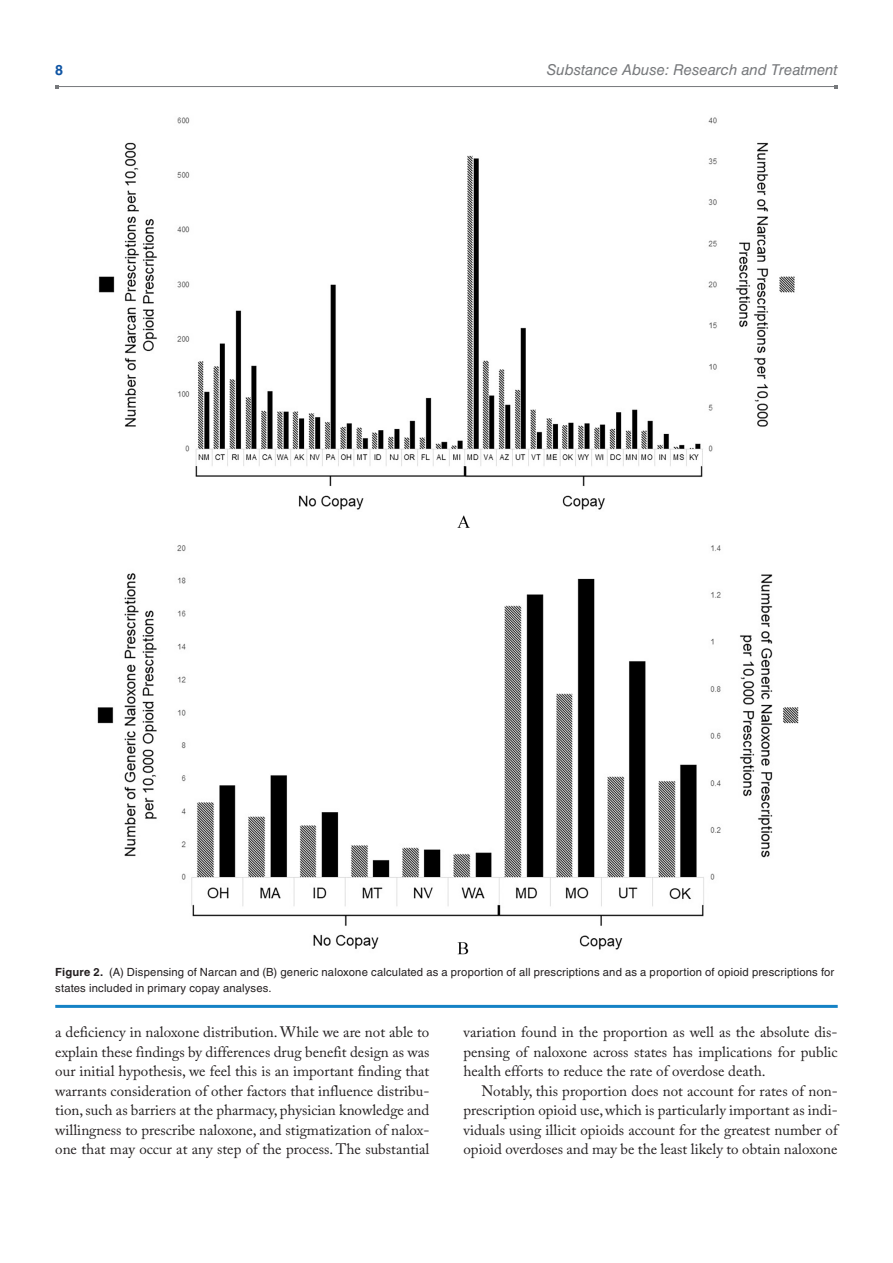
<style>
.page{position:relative;width:893px;height:1263px;background:#fff}
.page>*{position:absolute;margin:0;border:0;box-sizing:border-box;transform-origin:0 0}
.t1{font:15px/19.5px "Adobe Caslon Pro";color:#231f20;text-align:justify}
.t2{font:italic 15px "Helvetica LT Std";letter-spacing:-.005em;color:#76787b}
.t3{font:700 14.25px "Helvetica LT Std";color:#1055a4}
.t4{font:11.25px/16.5px "Helvetica LT Std";letter-spacing:.015em;color:#231f20}
.s1{font-weight:700}
</style>
<div class="page">
<hr style="left:57px;top:86px;width:779px;height:1px;background:#76787b">
<hr style="left:55px;top:1005px;width:783px;height:3px;background:#1582c5">
<img style="left:97px;top:117px;width:702px;height:838px">
<p class="t3" style="left:55px;top:61px;width:9px">8</p>
<p class="t2" style="left:546px;top:61px;width:293px">Substance Abuse: Research and Treatment</p>
<p class="t4" style="left:55px;top:963px;width:780px"><span class="s1">Figure 2.</span> (A) Dispensing of Narcan and (B) generic naloxone calculated as a proportion of all prescriptions and as a proportion of opioid prescriptions for states included in primary copay analyses.</p>
<p class="t1" style="left:55px;top:1022px;width:376px">a deficiency in naloxone distribution. While we are not able to explain these findings by differences drug benefit design as was our initial hypothesis, we feel this is an important finding that warrants consideration of other factors that influence distribu&shy;tion, such as barriers at the pharmacy, physician knowledge and willingness to prescribe naloxone, and stigmatization of nalox&shy;one that may occur at any step of the process. The substantial</p>
<p class="t1" style="left:463px;top:1022px;width:376px">variation found in the proportion as well as the absolute dis&shy;pensing of naloxone across states has implications for public health efforts to reduce the rate of overdose death.</p>
<p class="t1" style="left:463px;top:1081px;width:376px;text-indent:18px">Notably, this proportion does not account for rates of non&shy;prescription opioid use, which is particularly important as indi&shy;viduals using illicit opioids account for the greatest number of opioid overdoses and may be the least likely to obtain naloxone</p>
</div>
